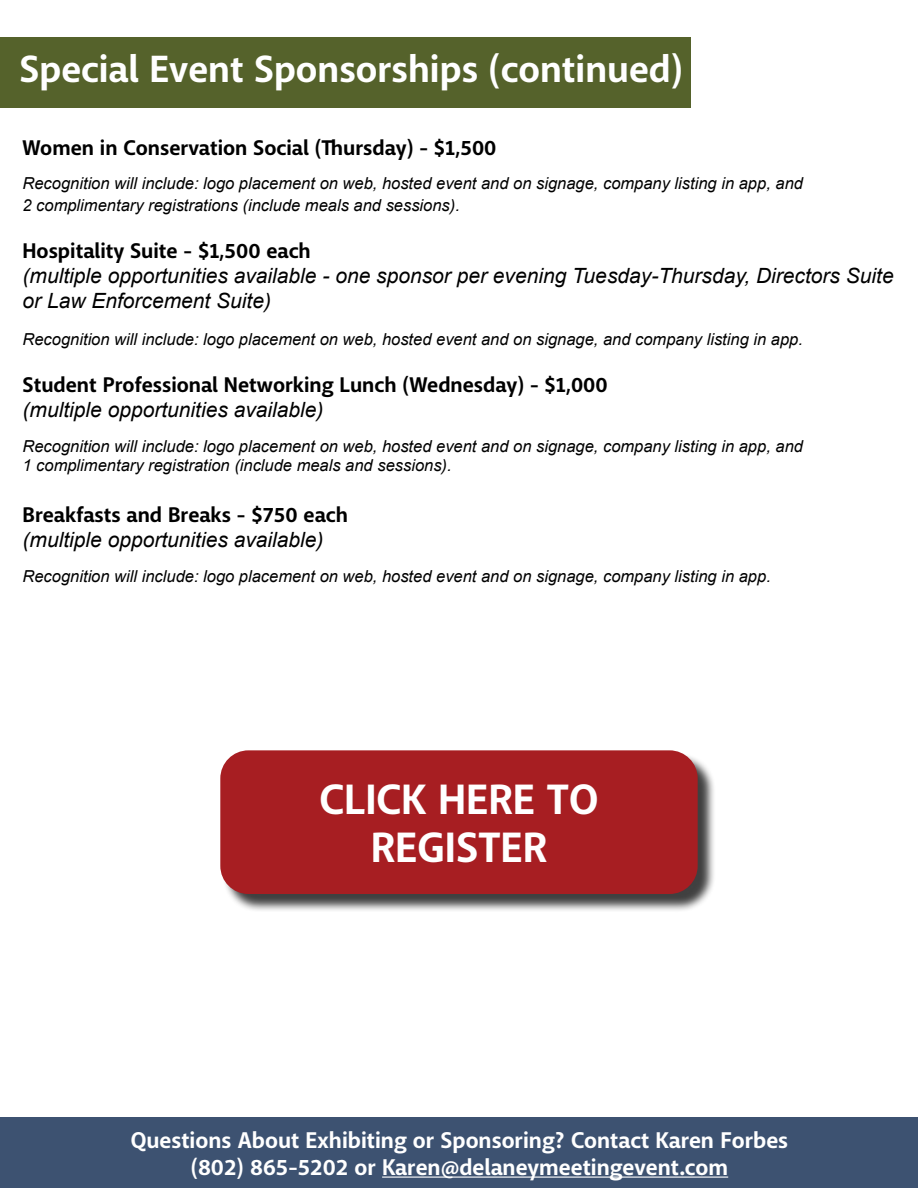
<style>
.page{position:relative;width:918px;height:1188px;background:#fff}
.page>*{position:absolute;margin:0;border:0;box-sizing:border-box;transform-origin:0 0}
.t1{font:700 42px/48px "Macha";color:#fff;text-align:center}
.t2{font:700 37.5px "Macha";color:#fff}
.t3{font:700 22.5px/27px "Macha";color:#fff;text-align:center}
.t4{font:italic 21px/25.2px "Arial";color:#000}
.t5{font:700 21px "Macha";color:#000}
.t6{font:italic 16.5px/21.6px "Arial";color:#000}
</style>
<div class="page">
<div style="left:0;top:38px;width:691px;height:70px;background:#55622b"></div>
<div style="left:222px;top:752px;width:495px;height:161px;background:#000;opacity:.75"></div>
<div style="left:220px;top:750px;width:478px;height:144px;background:#a71e22;border-radius:28px"></div>
<div style="left:0;top:1118px;width:918px;height:70px;background:#3d5271"></div>
<hr style="left:382px;top:1177px;width:346px;height:1px;background:#fff">
<h2 class="t2" style="left:20px;top:46px;width:665px">Special Event Sponsorships (continued)</h2>
<p class="t5" style="left:23px;top:134px;width:475px">Women in Conservation Social (Thursday) - $1,500</p>
<p class="t6" style="left:23px;top:173px;width:782px">Recognition will include: logo placement on web, hosted event and on signage, company listing in app, and<br>2 complimentary registrations (include meals and sessions).</p>
<p class="t5" style="left:23px;top:237px;width:290px">Hospitality Suite - $1,500 each</p>
<p class="t4" style="left:23px;top:263px;width:873px">(multiple opportunities available - one sponsor per evening Tuesday-Thursday, Directors Suite or Law Enforcement Suite)</p>
<p class="t6" style="left:23px;top:329px;width:782px">Recognition will include: logo placement on web, hosted event and on signage, and company listing in app.</p>
<p class="t5" style="left:23px;top:371px;width:587px">Student Professional Networking Lunch (Wednesday) - $1,000</p>
<p class="t4" style="left:23px;top:397px;width:303px">(multiple opportunities available)</p>
<p class="t6" style="left:23px;top:436px;width:782px;line-height:19.8px">Recognition will include: logo placement on web, hosted event and on signage, company listing in app, and<br>1 complimentary registration (include meals and sessions).</p>
<p class="t5" style="left:23px;top:501px;width:327px">Breakfasts and Breaks - $750 each</p>
<p class="t4" style="left:23px;top:527px;width:303px">(multiple opportunities available)</p>
<p class="t6" style="left:23px;top:566px;width:750px">Recognition will include: logo placement on web, hosted event and on signage, company listing in app.</p>
<h1 class="t1" style="left:320px;top:776px;width:280px">CLICK HERE TO<br>REGISTER</h1>
<h3 class="t3" style="left:131px;top:1127px;width:659px">Questions About Exhibiting or Sponsoring? Contact Karen Forbes (802) 865-5202 or Karen@delaneymeetingevent.com</h3>
</div>
